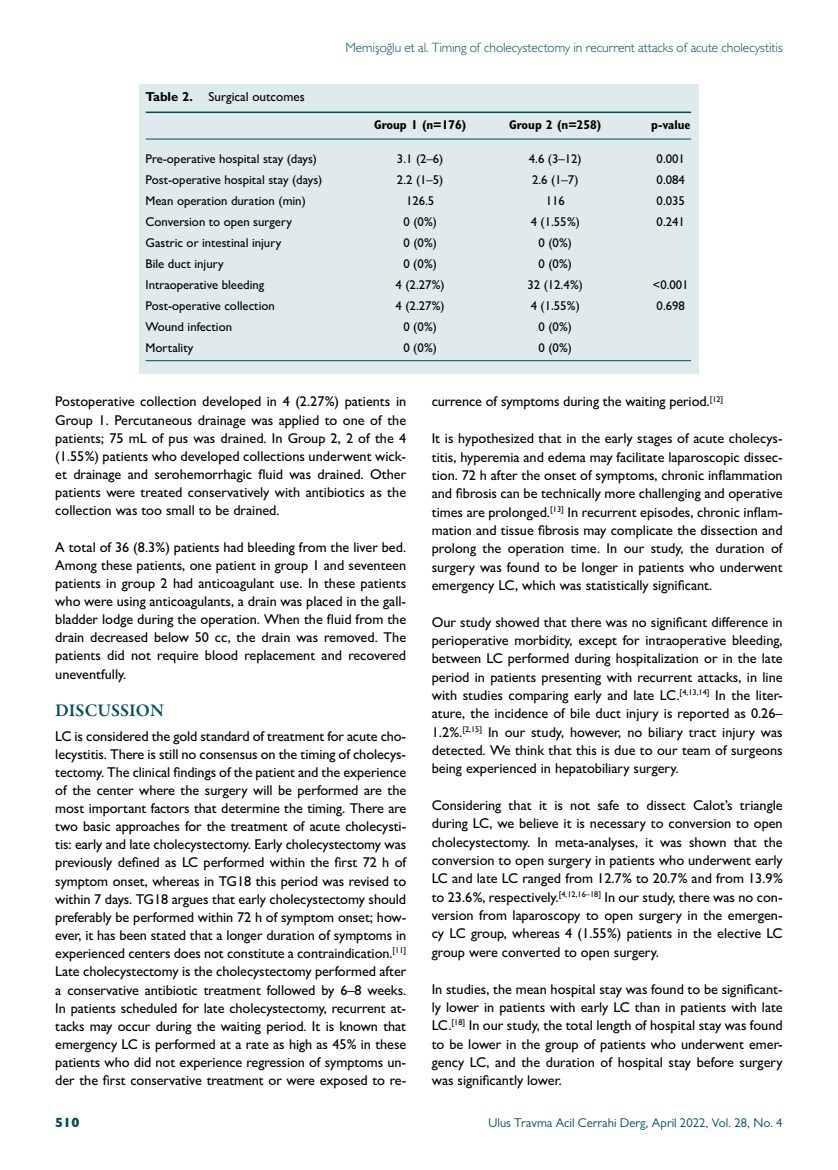
<style>
.page{position:relative;width:838px;height:1170px;background:#fff}
.page>*{position:absolute;margin:0;border:0;box-sizing:border-box;transform-origin:0 0}
.t1{font:600 18px "Garamond Premr Pro";color:#004f5a}
.t2{font:500 14.25px/18.1px "Gill Sans MT Pro";color:#000;text-align:justify}
.t3{font:300 13.5px "Gill Sans MT Pro";letter-spacing:-.005em;color:#004f5a}
.t4{font:800 13.5px "Gill Sans MT Pro";color:#004f5a}
.t5{font:500 13.05px "Gill Sans MT Pro";color:#000}
.t6{font:500 12.75px "Gill Sans MT Pro";color:#000}
.t7{font:12.75px "Gill Sans MT Pro";color:#004f5a}
.t8{font:700 condensed 12.75px "Gill Sans MT Pro";color:#000}
.s1{font-weight:700}
</style>
<div class="page">
<div style="left:139px;top:85px;width:560px;height:289px;background:#deeaec"></div>
<hr style="left:146px;top:111px;width:545px;height:2px;background:#004f5a">
<hr style="left:146px;top:139px;width:545px;height:1px;background:#004f5a">
<hr style="left:146px;top:360px;width:545px;height:1px;background:#004f5a">
<p class="t5" style="left:146px;top:89px;width:161px"><span class="s1">Table 2.</span> Surgical outcomes</p>
<p class="t3" style="left:345px;top:39px;width:439px">Memişoğlu et al. Timing of cholecystectomy in recurrent attacks of acute cholecystitis</p>
<p class="t8" style="left:374px;top:117px;width:94px">Group 1 (n=176)</p>
<p class="t8" style="left:509px;top:117px;width:94px">Group 2 (n=258)</p>
<p class="t8" style="left:651px;top:117px;width:41px">p-value</p>
<p class="t6" style="left:146px;top:151px;width:173px">Pre-operative hospital stay (days)</p>
<p class="t6" style="left:397px;top:151px;width:48px">3.1 (2–6)</p>
<p class="t6" style="left:529px;top:151px;width:54px">4.6 (3–12)</p>
<p class="t6" style="left:656px;top:151px;width:30px">0.001</p>
<p class="t6" style="left:146px;top:172px;width:178px">Post-operative hospital stay (days)</p>
<p class="t6" style="left:397px;top:172px;width:48px">2.2 (1–5)</p>
<p class="t6" style="left:532px;top:172px;width:48px">2.6 (1–7)</p>
<p class="t6" style="left:656px;top:172px;width:30px">0.084</p>
<p class="t6" style="left:146px;top:193px;width:162px">Mean operation duration (min)</p>
<p class="t6" style="left:406px;top:193px;width:30px">126.5</p>
<p class="t6" style="left:545px;top:193px;width:21px">116</p>
<p class="t6" style="left:656px;top:193px;width:30px">0.035</p>
<p class="t6" style="left:146px;top:214px;width:148px">Conversion to open surgery</p>
<p class="t6" style="left:403px;top:214px;width:35px">0 (0%)</p>
<p class="t6" style="left:530px;top:214px;width:51px">4 (1.55%)</p>
<p class="t6" style="left:656px;top:214px;width:30px">0.241</p>
<p class="t6" style="left:146px;top:235px;width:137px">Gastric or intestinal injury</p>
<p class="t6" style="left:403px;top:235px;width:35px">0 (0%)</p>
<p class="t6" style="left:538px;top:235px;width:35px">0 (0%)</p>
<p class="t6" style="left:146px;top:256px;width:80px">Bile duct injury</p>
<p class="t6" style="left:403px;top:256px;width:35px">0 (0%)</p>
<p class="t6" style="left:538px;top:256px;width:35px">0 (0%)</p>
<p class="t6" style="left:145px;top:277px;width:120px">Intraoperative bleeding</p>
<p class="t6" style="left:395px;top:277px;width:51px">4 (2.27%)</p>
<p class="t6" style="left:527px;top:277px;width:57px">32 (12.4%)</p>
<p class="t6" style="left:653px;top:277px;width:37px">&lt;0.001</p>
<p class="t6" style="left:145px;top:298px;width:131px">Post-operative collection</p>
<p class="t6" style="left:395px;top:298px;width:51px">4 (2.27%)</p>
<p class="t6" style="left:530px;top:298px;width:51px">4 (1.55%)</p>
<p class="t6" style="left:656px;top:298px;width:30px">0.698</p>
<p class="t6" style="left:145px;top:319px;width:88px">Wound infection</p>
<p class="t6" style="left:403px;top:319px;width:35px">0 (0%)</p>
<p class="t6" style="left:538px;top:319px;width:35px">0 (0%)</p>
<p class="t6" style="left:145px;top:340px;width:49px">Mortality</p>
<p class="t6" style="left:403px;top:340px;width:35px">0 (0%)</p>
<p class="t6" style="left:538px;top:340px;width:35px">0 (0%)</p>
<p class="t2" style="left:55px;top:392px;width:352px">Postoperative collection developed in 4 (2.27%) patients in Group 1. Percutaneous drainage was applied to one of the patients; 75 mL of pus was drained. In Group 2, 2 of the 4 (1.55%) patients who developed collections underwent wick&shy;et drainage and serohemorrhagic fluid was drained. Other patients were treated conservatively with antibiotics as the collection was too small to be drained.</p>
<p class="t2" style="left:55px;top:537px;width:352px">A total of 36 (8.3%) patients had bleeding from the liver bed.<br>Among these patients, one patient in group 1 and seventeen patients in group 2 had anticoagulant use. In these patients who were using anticoagulants, a drain was placed in the gall&shy;bladder lodge during the operation. When the fluid from the drain decreased below 50 cc, the drain was removed. The patients did not require blood replacement and recovered uneventfully.</p>
<p class="t1" style="left:55px;top:699px;width:110px">DISCUSSION</p>
<p class="t2" style="left:55px;top:726px;width:352px">LC is considered the gold standard of treatment for acute cho&shy;lecystitis. There is still no consensus on the timing of cholecys&shy;tectomy. The clinical findings of the patient and the experience of the center where the surgery will be performed are the most important factors that determine the timing. There are two basic approaches for the treatment of acute cholecysti&shy;tis: early and late cholecystectomy. Early cholecystectomy was previously defined as LC performed within the first 72 h of symptom onset, whereas in TG18 this period was revised to within 7 days. TG18 argues that early cholecystectomy should preferably be performed within 72 h of symptom onset; how&shy;ever, it has been stated that a longer duration of symptoms in experienced centers does not constitute a contraindication.<sup>[11] </sup>Late cholecystectomy is the cholecystectomy performed after a conservative antibiotic treatment followed by 6–8 weeks.<br>In patients scheduled for late cholecystectomy, recurrent at&shy;tacks may occur during the waiting period. It is known that emergency LC is performed at a rate as high as 45% in these patients who did not experience regression of symptoms un&shy;der the first conservative treatment or were exposed to re-</p>
<p class="t2" style="left:432px;top:392px;width:293px">currence of symptoms during the waiting period.<sup>[12]</sup></p>
<p class="t2" style="left:432px;top:429px;width:352px">It is hypothesized that in the early stages of acute cholecys&shy;titis, hyperemia and edema may facilitate laparoscopic dissec&shy;tion. 72 h after the onset of symptoms, chronic inflammation and fibrosis can be technically more challenging and operative times are prolonged.<sup>[13]</sup> In recurrent episodes, chronic inflam&shy;mation and tissue fibrosis may complicate the dissection and prolong the operation time. In our study, the duration of surgery was found to be longer in patients who underwent emergency LC, which was statistically significant.</p>
<p class="t2" style="left:432px;top:612px;width:352px">Our study showed that there was no significant difference in perioperative morbidity, except for intraoperative bleeding, between LC performed during hospitalization or in the late period in patients presenting with recurrent attacks, in line with studies comparing early and late LC.<sup>[4,13,14]</sup> In the liter&shy;ature, the incidence of bile duct injury is reported as 0.26– 1.2%.<sup>[2,15]</sup> In our study, however, no biliary tract injury was detected. We think that this is due to our team of surgeons being experienced in hepatobiliary surgery.</p>
<p class="t2" style="left:432px;top:796px;width:352px">Considering that it is not safe to dissect Calot’s triangle during LC, we believe it is necessary to conversion to open cholecystectomy. In meta-analyses, it was shown that the conversion to open surgery in patients who underwent early LC and late LC ranged from 12.7% to 20.7% and from 13.9% to 23.6%, respectively.<sup>[4,12,16–18]</sup> In our study, there was no con&shy;version from laparoscopy to open surgery in the emergen&shy;cy LC group, whereas 4 (1.55%) patients in the elective LC group were converted to open surgery.</p>
<p class="t2" style="left:432px;top:979px;width:352px">In studies, the mean hospital stay was found to be significant&shy;ly lower in patients with early LC than in patients with late LC.<sup>[18]</sup> In our study, the total length of hospital stay was found to be lower in the group of patients who underwent emer&shy;gency LC, and the duration of hospital stay before surgery was significantly lower.</p>
<p class="t4" style="left:55px;top:1114px;width:26px">510</p>
<p class="t7" style="left:488px;top:1115px;width:295px">Ulus Travma Acil Cerrahi Derg, April 2022, Vol. 28, No. 4</p>
</div>
